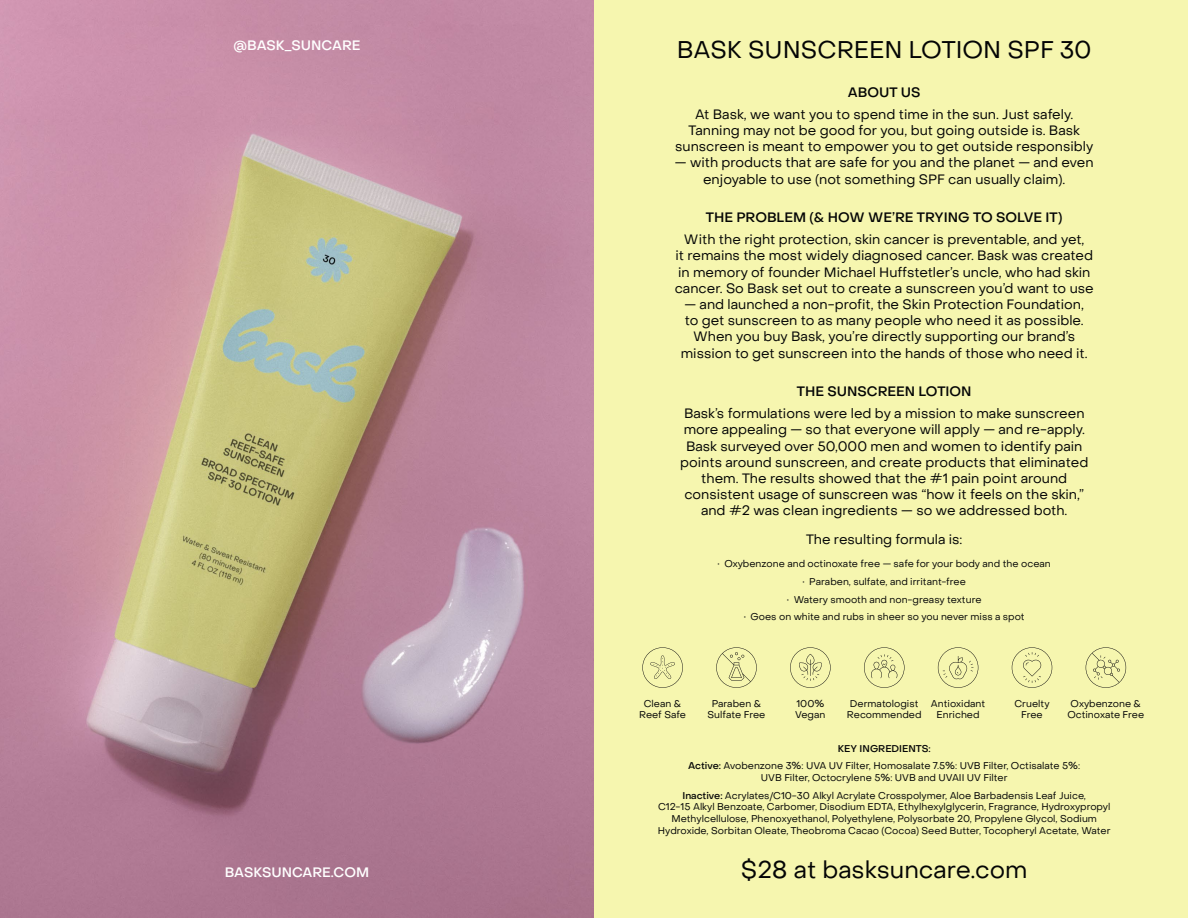
<style>
.page{position:relative;width:1188px;height:918px;background:#fff}
.page>*{position:absolute;margin:0;border:0;box-sizing:border-box;transform-origin:0 0}
.t1{font:24px "Object Sans";color:#040505}
.t2{font:13.5px/16.2px "Object Sans";color:#040505;text-align:center}
.t3{font:500 13.5px "Object Sans";color:#040505}
.t4{font:500 13.5px "Object Sans";color:#fff}
.t5{font:9.75px/10.5px "Object Sans";color:#040505;text-align:center}
.s1{font-weight:500}
</style>
<div class="page">
<div style="left:594px;top:0;width:594px;height:918px;background:#f6f6af"></div>
<img style="left:0;top:0;width:594px;height:918px">
<svg style="left:716px;top:647px;width:41px;height:41px"></svg>
<svg style="left:938px;top:647px;width:40px;height:41px"></svg>
<svg style="left:1012px;top:647px;width:40px;height:41px"></svg>
<svg style="left:790px;top:647px;width:41px;height:41px"></svg>
<svg style="left:642px;top:647px;width:41px;height:41px"></svg>
<svg style="left:1086px;top:647px;width:40px;height:41px"></svg>
<svg style="left:864px;top:647px;width:40px;height:41px"></svg>
<p class="t4" style="left:233px;top:38px;width:129px">@BASK_SUNCARE</p>
<p class="t4" style="left:225px;top:865px;width:146px">BASKSUNCARE.COM</p>
<h1 class="t1" style="left:677px;top:35px;width:417px">BASK SUNSCREEN LOTION SPF 30</h1>
<p class="t3" style="left:848px;top:84px;width:74px">ABOUT US</p>
<p class="t2" style="left:675px;top:106px;width:420px">At Bask, we want you to spend time in the sun. Just safely.<br>Tanning may not be good for you, but going outside is. Bask sunscreen is meant to empower you to get outside responsibly</p>
<p class="t2" style="left:675px;top:155px;width:420px">— with products that are safe for you and the planet — and even enjoyable to use (not something SPF can usually claim).</p>
<p class="t3" style="left:706px;top:209px;width:358px">THE PROBLEM (&amp; HOW WE’RE TRYING TO SOLVE IT)</p>
<p class="t2" style="left:675px;top:231px;width:421px">With the right protection, skin cancer is preventable, and yet,<br>it remains the most widely diagnosed cancer. Bask was created in memory of founder Michael Huffstetler’s uncle, who had skin cancer. So Bask set out to create a sunscreen you’d want to use</p>
<p class="t2" style="left:681px;top:296px;width:408px">— and launched a non-profit, the Skin Protection Foundation, to get sunscreen to as many people who need it as possible.<br>When you buy Bask, you’re directly supporting our brand’s mission to get sunscreen into the hands of those who need it.</p>
<p class="t3" style="left:797px;top:383px;width:176px">THE SUNSCREEN LOTION</p>
<p class="t2" style="left:680px;top:405px;width:410px">Bask’s formulations were led by a mission to make sunscreen more appealing — so that everyone will apply — and re-apply.<br>Bask surveyed over 50,000 men and women to identify pain points around sunscreen, and create products that eliminated them. The results showed that the #1 pain point around consistent usage of sunscreen was “how it feels on the skin,” and #2 was clean ingredients — so we addressed both.</p>
<p class="t2" style="left:806px;top:531px;width:158px">The resulting formula is:</p>
<p class="t5" style="left:718px;top:559px;width:335px">• Oxybenzone and octinoxate free — safe for your body and the ocean</p>
<p class="t5" style="left:803px;top:576px;width:165px">• Paraben, sulfate, and irritant-free</p>
<p class="t5" style="left:787px;top:594px;width:196px">• Watery smooth and non-greasy texture</p>
<p class="t5" style="left:744px;top:612px;width:282px">• Goes on white and rubs in sheer so you never miss a spot</p>
<p class="t5" style="left:795px;top:698px;width:32px;text-align:left">100%<br>Vegan</p>
<p class="t5" style="left:639px;top:698px;width:48px">Clean &amp;<br>Reef Safe</p>
<p class="t5" style="left:1067px;top:698px;width:78px">Oxybenzone &amp;<br>Octinoxate Free</p>
<p class="t5" style="left:708px;top:698px;width:59px">Paraben &amp;<br>Sulfate Free</p>
<p class="t5" style="left:931px;top:698px;width:56px">Antioxidant<br>Enriched</p>
<p class="t5" style="left:1014px;top:698px;width:37px">Cruelty<br>Free</p>
<p class="t5" style="left:847px;top:698px;width:76px">Dermatologist<br>Recommended</p>
<p class="t5" style="left:688px;top:739px;width:393px;line-height:17.7px"><span class="s1">KEY INGREDIENTS:<br>Active:</span> Avobenzone 3%: UVA UV Filter, Homosalate 7.5%: UVB Filter, Octisalate 5%:</p>
<p class="t5" style="left:682px;top:769px;width:405px;line-height:17.7px">UVB Filter, Octocrylene 5%: UVB and UVAII UV Filter<br><span class="s1">Inactive:</span> Acrylates/C10-30 Alkyl Acrylate Crosspolymer, Aloe Barbadensis Leaf Juice,</p>
<p class="t5" style="left:658px;top:801px;width:454px;line-height:11.7px">C12-15 Alkyl Benzoate, Carbomer, Disodium EDTA, Ethylhexylglycerin, Fragrance, Hydroxypropyl<br>Methylcellulose, Phenoxyethanol, Polyethylene, Polysorbate 20, Propylene Glycol, Sodium<br>Hydroxide, Sorbitan Oleate, Theobroma Cacao (Cocoa) Seed Butter, Tocopheryl Acetate, Water</p>
<h1 class="t1" style="left:741px;top:855px;width:288px">$28 at basksuncare.com</h1>
</div>
